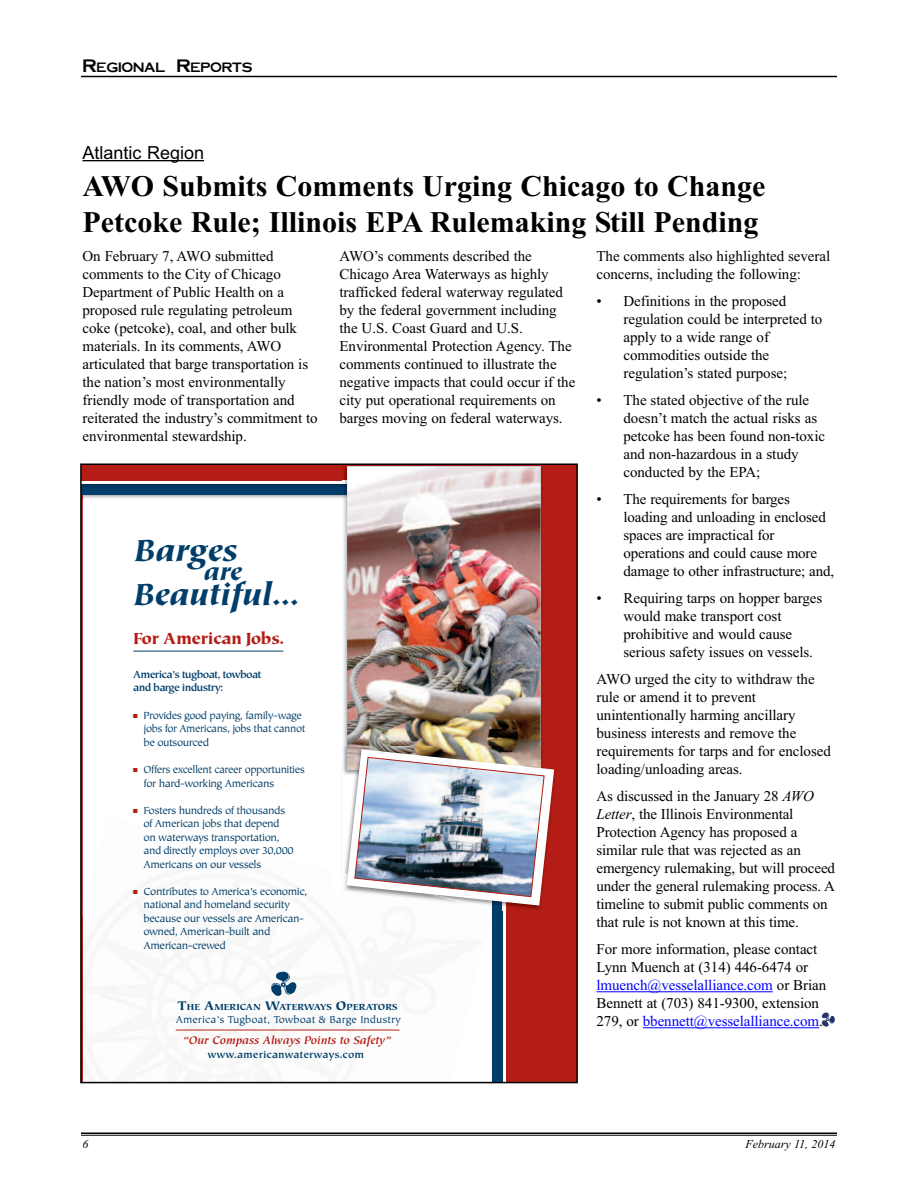
<style>
.page{position:relative;width:918px;height:1188px;background:#fff}
.page>*{position:absolute;margin:0;border:0;box-sizing:border-box;transform-origin:0 0}
.t1{font:italic 900 34.2px "Tiepolo";color:#003e69}
.t2{font:700 30px/36px "Times New Roman";color:#000}
.t3{font:italic 900 27.3px "Tiepolo";color:#003e69}
.t4{font:900 18px "Tiepolo";letter-spacing:-.03em;color:#b41d15}
.t5{font:18px "Arial";color:#000}
.t6{font:15px/18px "Times New Roman";letter-spacing:-.005em;color:#000}
.t7{font:13.5px "Cornerstone";color:#000}
.t8{font:italic 700 12.3px "Tiepolo";color:#b41d15}
.t9{font:italic 12px "Times New Roman";color:#000}
.t10{font:11.55px/13.4px "Tiepolo";letter-spacing:-.04em;color:#003e69}
.t11{font:700 11.55px/13.4px "Tiepolo";letter-spacing:-.06em;color:#003e69}
.t12{font:11.25px "Tiepolo";color:#003e69}
.t13{font:700 11.25px "Tiepolo";color:#003e69}
.t14{font:900 9.9px "Tiepolo";color:#003e69}
.s1{font-size:18px}
.s2{font-style:italic}
.s3{color:#00f}
.s4{font-size:13.95px}
</style>
<div class="page">
<hr style="left:81px;top:1132px;width:756px;height:2px;background:#000">
<hr style="left:81px;top:1135px;width:756px;height:1px;background:#000">
<hr style="left:81px;top:76px;width:756px;height:1px;background:#000">
<hr style="left:596px;top:991px;width:177px;height:1px;background:#00f">
<hr style="left:643px;top:1027px;width:176px;height:1px;background:#00f">
<hr style="left:82px;top:160px;width:122px;height:1px;background:#000">
<img style="left:491px;top:922px;width:1px;height:158px">
<div style="left:492px;top:465px;width:81px;height:617px;background:#003e69"></div>
<img style="left:83px;top:494px;width:259px;height:5px">
<svg style="left:82px;top:465px;width:493px;height:29px;fill:#003d68"></svg>
<div style="left:82px;top:465px;width:494px;height:17px;background:#b41d15"></div>
<hr style="left:82px;top:481px;width:494px;height:3px;background:#fff">
<div style="left:504px;top:465px;width:72px;height:617px;background:#b41d15"></div>
<hr style="left:503px;top:465px;width:3px;height:617px;background:#fff">
<hr style="left:176px;top:1030px;width:224px;height:1px;background:#b41d15">
<svg style="left:270px;top:971px;width:28px;height:26px"></svg>
<hr style="left:133px;top:651px;width:150px;height:1px;background:#003e69">
<img style="left:343px;top:499px;width:4px;height:248px">
<img style="left:342px;top:467px;width:5px;height:14px">
<svg style="left:342px;top:481px;width:5px;height:18px"></svg>
<img style="left:541px;top:497px;width:1px;height:250px">
<img style="left:347px;top:467px;width:194px;height:282px">
<img style="left:342px;top:873px;width:5px;height:37px">
<img style="left:343px;top:747px;width:147px;height:28px">
<img style="left:506px;top:747px;width:36px;height:2px">
<img style="left:347px;top:749px;width:207px;height:173px">
<div style="left:80px;top:464px;width:498px;height:619px;border:2px solid #000"></div>
<img style="left:821px;top:1012px;width:14px;height:15px">
<p class="t7" style="left:82px;top:60px;width:171px"><span class="s1">R</span>EGIONAL <span class="s1">R</span>EPORTS</p>
<p class="t5" style="left:82px;top:142px;width:123px">Atlantic Region</p>
<h2 class="t2" style="left:82px;top:168px;width:684px">AWO Submits Comments Urging Chicago to Change<br>Petcoke Rule; Illinois EPA Rulemaking Still Pending</h2>
<p class="t6" style="left:82px;top:247px;width:237px">On February 7, AWO submitted comments to the City of Chicago Department of Public Health on a proposed rule regulating petroleum coke (petcoke), coal, and other bulk materials. In its comments, AWO articulated that barge transportation is the nation’s most environmentally friendly mode of transportation and reiterated the industry’s commitment to environmental stewardship.</p>
<p class="t6" style="left:339px;top:247px;width:237px">AWO’s comments described the Chicago Area Waterways as highly trafficked federal waterway regulated by the federal government including the U.S. Coast Guard and U.S.<br>Environmental Protection Agency. The comments continued to illustrate the negative impacts that could occur if the city put operational requirements on barges moving on federal waterways.</p>
<p class="t6" style="left:597px;top:247px;width:235px">The comments also highlighted several concerns, including the following:</p>
<p class="t6" style="left:624px;top:292px;width:200px;text-indent:-27px">• Definitions in the proposed regulation could be interpreted to apply to a wide range of commodities outside the regulation’s stated purpose;</p>
<p class="t6" style="left:623px;top:391px;width:203px;text-indent:-27px">• The stated objective of the rule doesn’t match the actual risks as petcoke has been found non-toxic and non-hazardous in a study conducted by the EPA;</p>
<p class="t6" style="left:623px;top:490px;width:212px;text-indent:-27px">• The requirements for barges loading and unloading in enclosed spaces are impractical for operations and could cause more damage to other infrastructure; and,</p>
<p class="t6" style="left:623px;top:589px;width:200px;text-indent:-27px">• Requiring tarps on hopper barges would make transport cost prohibitive and would cause serious safety issues on vessels.</p>
<p class="t6" style="left:596px;top:670px;width:236px">AWO urged the city to withdraw the rule or amend it to prevent unintentionally harming ancillary business interests and remove the requirements for tarps and for enclosed loading/unloading areas.</p>
<p class="t6" style="left:596px;top:787px;width:240px">As discussed in the January 28 <span class="s2">AWO Letter</span>, the Illinois Environmental Protection Agency has proposed a similar rule that was rejected as an emergency rulemaking, but will proceed under the general rulemaking process. A timeline to submit public comments on that rule is not known at this time.</p>
<p class="t6" style="left:596px;top:940px;width:231px">For more information, please contact Lynn Muench at (314) 446-6474 or <span class="s3">lmuench@vesselalliance.com</span> or Brian Bennett at (703) 841-9300, extension 279, or <span class="s3">bbennett@vesselalliance.com</span>.</p>
<h1 class="t1" style="left:134px;top:537px;width:105px">Barges</h1>
<h3 class="t3" style="left:204px;top:561px;width:40px">are</h3>
<h1 class="t1" style="left:133px;top:582px;width:168px">Beautiful...</h1>
<p class="t4" style="left:133px;top:632px;width:153px">For American Jobs.</p>
<p class="t11" style="left:133px;top:669px;width:130px">America’s tugboat, towboat and barge industry:</p>
<p class="t10" style="left:144px;top:710px;width:163px">Provides good paying, family-wage jobs for Americans, jobs that cannot be outsourced</p>
<p class="t10" style="left:144px;top:764px;width:163px">Offers excellent career opportunities for hard-working Americans</p>
<p class="t10" style="left:144px;top:805px;width:152px">Fosters hundreds of thousands of American jobs that depend on waterways transportation, and directly employs over 30,000<br>Americans on our vessels</p>
<p class="t10" style="left:144px;top:886px;width:165px">Contributes to America’s economic, national and homeland security because our vessels are American&shy;owned, American-built and<br>American-crewed</p>
<p class="t14" style="left:178px;top:1003px;width:221px"><span class="s4">T</span>HE <span class="s4">A</span>MERICAN <span class="s4">W</span>ATERWAYS <span class="s4">O</span>PERATORS</p>
<p class="t12" style="left:176px;top:1015px;width:227px">America’s Tugboat, Towboat &amp; Barge Industry</p>
<p class="t8" style="left:183px;top:1035px;width:210px">“Our Compass Always Points to Safety”</p>
<p class="t13" style="left:207px;top:1050px;width:158px">www.americanwaterways.com</p>
<p class="t9" style="left:82px;top:1137px;width:7px">6</p>
<p class="t9" style="left:745px;top:1137px;width:92px">February 11, 2014</p>
</div>
